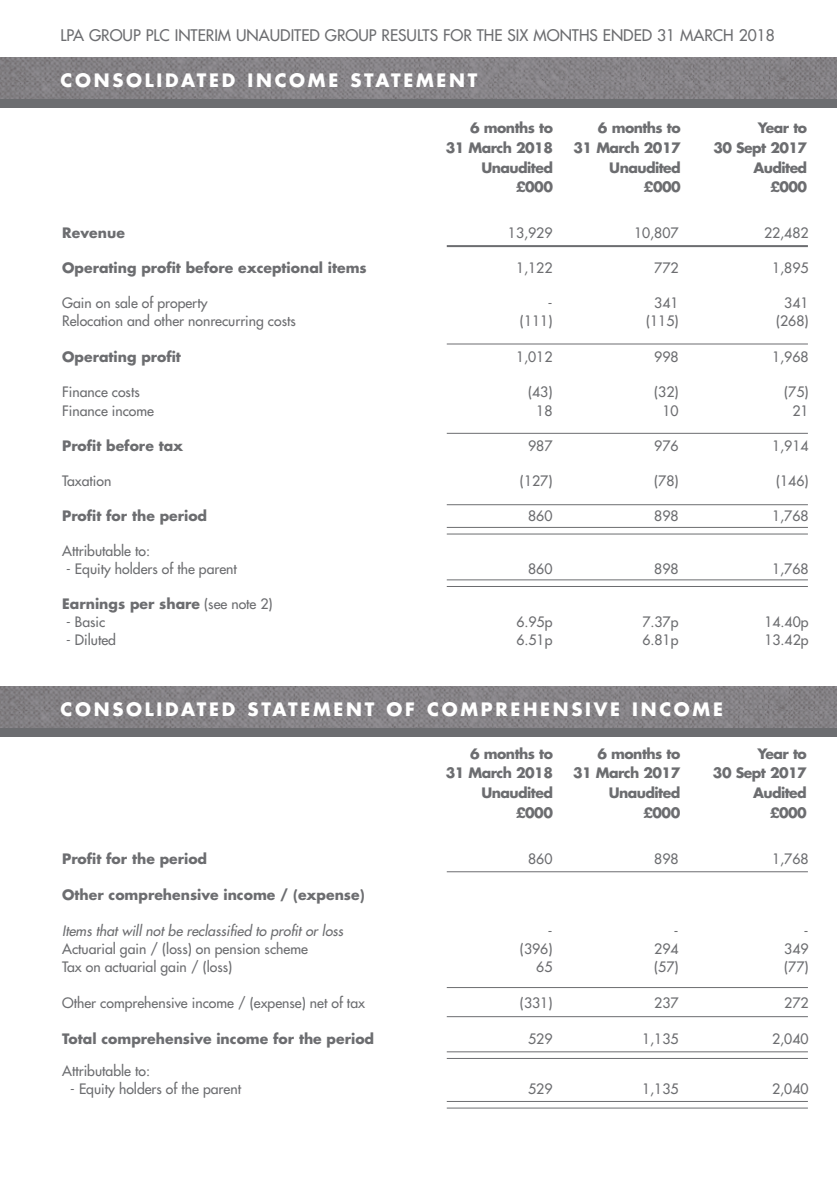
<style>
.page{position:relative;width:837px;height:1191px;background:#fff}
.page>*{position:absolute;margin:0;border:0;box-sizing:border-box;transform-origin:0 0}
.t1{font:700 18px "Futura";letter-spacing:.15em;color:#fff}
.t2{font:15.6px "Futura";color:#6c6d70}
.t3{font:14px "Futura";color:#6c6d70}
.t4{font:700 14px "Futura";color:#6c6d70}
.t5{font:700 14px/19.6px "Futura";letter-spacing:-.04em;color:#6c6d70;text-align:right}
.t6{font:italic 14px "Futura";color:#6c6d70}
.s1{font-weight:400}
</style>
<div class="page">
<hr style="left:447px;top:871px;width:360px;height:1px;background:#6c6d70">
<hr style="left:447px;top:987px;width:360px;height:1px;background:#6c6d70">
<hr style="left:447px;top:1016px;width:360px;height:1px;background:#6c6d70">
<hr style="left:447px;top:1101px;width:360px;height:1px;background:#6c6d70">
<hr style="left:447px;top:1107px;width:360px;height:1px;background:#6c6d70">
<hr style="left:447px;top:1051px;width:360px;height:1px;background:#6c6d70">
<hr style="left:447px;top:1058px;width:360px;height:1px;background:#6c6d70">
<svg style="left:1px;top:58px;width:836px;height:41px;fill:#858286"></svg>
<div style="left:1px;top:99px;width:418px;height:8px;background:#6c6d70"></div>
<div style="left:419px;top:99px;width:418px;height:8px;background:#6c6d70"></div>
<img style="left:0;top:686px;width:837px;height:42px">
<div style="left:0;top:728px;width:418px;height:8px;background:#6c6d70"></div>
<div style="left:418px;top:728px;width:419px;height:8px;background:#6c6d70"></div>
<hr style="left:447px;top:433px;width:360px;height:1px;background:#6c6d70">
<hr style="left:447px;top:579px;width:360px;height:1px;background:#6c6d70">
<hr style="left:447px;top:586px;width:360px;height:1px;background:#6c6d70">
<hr style="left:447px;top:245px;width:360px;height:2px;background:#6c6d70">
<hr style="left:447px;top:504px;width:360px;height:1px;background:#6c6d70">
<hr style="left:447px;top:527px;width:360px;height:1px;background:#6c6d70">
<hr style="left:447px;top:533px;width:360px;height:1px;background:#6c6d70">
<hr style="left:447px;top:343px;width:360px;height:1px;background:#6c6d70">
<p class="t2" style="left:61px;top:25px;width:715px">LPA GROUP PLC INTERIM UNAUDITED GROUP RESULTS FOR THE SIX MONTHS ENDED 31 MARCH 2018</p>
<p class="t1" style="left:61px;top:68px;width:418px">CONSOLIDATED INCOME STATEMENT</p>
<p class="t5" style="left:446px;top:118px;width:109px">6 months to<br>31 March 2018<br>Unaudited £000</p>
<p class="t5" style="left:573px;top:118px;width:109px">6 months to<br>31 March 2017<br>Unaudited £000</p>
<p class="t5" style="left:713px;top:118px;width:95px">Year to<br>30 Sept 2017<br>Audited £000</p>
<p class="t4" style="left:62px;top:223px;width:64px">Revenue</p>
<p class="t3" style="left:508px;top:224px;width:46px">13,929</p>
<p class="t3" style="left:634px;top:224px;width:46px">10,807</p>
<p class="t3" style="left:764px;top:224px;width:46px">22,482</p>
<p class="t4" style="left:62px;top:258px;width:306px">Operating profit before exceptional items</p>
<p class="t3" style="left:516px;top:259px;width:38px">1,122</p>
<p class="t3" style="left:654px;top:259px;width:26px">772</p>
<p class="t3" style="left:772px;top:259px;width:38px">1,895</p>
<p class="t3" style="left:62px;top:294px;width:147px">Gain on sale of property</p>
<p class="t3" style="left:548px;top:294px;width:6px">-</p>
<p class="t3" style="left:654px;top:294px;width:26px">341</p>
<p class="t3" style="left:784px;top:294px;width:26px">341</p>
<p class="t3" style="left:62px;top:312px;width:235px">Relocation and other nonrecurring costs</p>
<p class="t3" style="left:520px;top:312px;width:34px">(111)</p>
<p class="t3" style="left:646px;top:312px;width:34px">(115)</p>
<p class="t3" style="left:776px;top:312px;width:34px">(268)</p>
<p class="t4" style="left:62px;top:347px;width:120px">Operating profit</p>
<p class="t3" style="left:516px;top:348px;width:38px">1,012</p>
<p class="t3" style="left:654px;top:348px;width:26px">998</p>
<p class="t3" style="left:772px;top:348px;width:38px">1,968</p>
<p class="t3" style="left:62px;top:383px;width:79px">Finance costs</p>
<p class="t3" style="left:528px;top:383px;width:26px">(43)</p>
<p class="t3" style="left:654px;top:383px;width:26px">(32)</p>
<p class="t3" style="left:784px;top:383px;width:26px">(75)</p>
<p class="t3" style="left:62px;top:401px;width:93px">Finance income</p>
<p class="t3" style="left:536px;top:401px;width:18px">18</p>
<p class="t3" style="left:662px;top:401px;width:18px">10</p>
<p class="t3" style="left:792px;top:401px;width:18px">21</p>
<p class="t4" style="left:62px;top:435px;width:122px">Profit before tax</p>
<p class="t3" style="left:528px;top:436px;width:26px">987</p>
<p class="t3" style="left:654px;top:436px;width:26px">976</p>
<p class="t3" style="left:772px;top:436px;width:38px">1,914</p>
<p class="t3" style="left:62px;top:471px;width:51px">Taxation</p>
<p class="t3" style="left:520px;top:471px;width:34px">(127)</p>
<p class="t3" style="left:654px;top:471px;width:26px">(78)</p>
<p class="t3" style="left:776px;top:471px;width:34px">(146)</p>
<p class="t4" style="left:62px;top:505px;width:146px">Profit for the period</p>
<p class="t3" style="left:528px;top:506px;width:26px">860</p>
<p class="t3" style="left:654px;top:506px;width:26px">898</p>
<p class="t3" style="left:772px;top:506px;width:38px">1,768</p>
<p class="t3" style="left:62px;top:541px;width:89px">Attributable to:</p>
<p class="t3" style="left:66px;top:559px;width:172px">- Equity holders of the parent</p>
<p class="t3" style="left:528px;top:559px;width:26px">860</p>
<p class="t3" style="left:654px;top:559px;width:26px">898</p>
<p class="t3" style="left:772px;top:559px;width:38px">1,768</p>
<p class="t4" style="left:62px;top:593px;width:212px">Earnings per share <span class="s1">(see note 2)</span></p>
<p class="t3" style="left:66px;top:612px;width:41px">- Basic</p>
<p class="t3" style="left:516px;top:612px;width:38px">6.95p</p>
<p class="t3" style="left:642px;top:612px;width:38px">7.37p</p>
<p class="t3" style="left:764px;top:612px;width:46px">14.40p</p>
<p class="t3" style="left:66px;top:630px;width:51px">- Diluted</p>
<p class="t3" style="left:516px;top:630px;width:38px">6.51p</p>
<p class="t3" style="left:642px;top:630px;width:38px">6.81p</p>
<p class="t3" style="left:764px;top:630px;width:46px">13.42p</p>
<p class="t1" style="left:61px;top:696px;width:663px">CONSOLIDATED STATEMENT OF COMPREHENSIVE INCOME</p>
<p class="t5" style="left:446px;top:743px;width:109px">6 months to<br>31 March 2018<br>Unaudited £000</p>
<p class="t5" style="left:573px;top:743px;width:109px">6 months to<br>31 March 2017<br>Unaudited £000</p>
<p class="t5" style="left:713px;top:743px;width:95px">Year to<br>30 Sept 2017<br>Audited £000</p>
<p class="t4" style="left:62px;top:849px;width:146px">Profit for the period</p>
<p class="t3" style="left:528px;top:849px;width:26px">860</p>
<p class="t3" style="left:654px;top:849px;width:26px">898</p>
<p class="t3" style="left:772px;top:849px;width:38px">1,768</p>
<p class="t4" style="left:62px;top:885px;width:304px">Other comprehensive income / (expense)</p>
<p class="t6" style="left:62px;top:921px;width:282px">Items that will not be reclassified to profit or loss</p>
<p class="t3" style="left:548px;top:921px;width:6px">-</p>
<p class="t3" style="left:674px;top:921px;width:6px">-</p>
<p class="t3" style="left:804px;top:921px;width:6px">-</p>
<p class="t3" style="left:62px;top:939px;width:247px">Actuarial gain / (loss) on pension scheme</p>
<p class="t3" style="left:520px;top:939px;width:34px">(396)</p>
<p class="t3" style="left:654px;top:939px;width:26px">294</p>
<p class="t3" style="left:784px;top:939px;width:26px">349</p>
<p class="t3" style="left:62px;top:957px;width:172px">Tax on actuarial gain / (loss)</p>
<p class="t3" style="left:536px;top:957px;width:18px">65</p>
<p class="t3" style="left:654px;top:957px;width:26px">(57)</p>
<p class="t3" style="left:784px;top:957px;width:26px">(77)</p>
<p class="t3" style="left:62px;top:993px;width:304px">Other comprehensive income / (expense) net of tax</p>
<p class="t3" style="left:520px;top:993px;width:34px">(331)</p>
<p class="t3" style="left:654px;top:993px;width:26px">237</p>
<p class="t3" style="left:784px;top:993px;width:26px">272</p>
<p class="t4" style="left:62px;top:1029px;width:313px">Total comprehensive income for the period</p>
<p class="t3" style="left:528px;top:1029px;width:26px">529</p>
<p class="t3" style="left:642px;top:1029px;width:38px">1,135</p>
<p class="t3" style="left:772px;top:1029px;width:38px">2,040</p>
<p class="t3" style="left:62px;top:1061px;width:89px">Attributable to:</p>
<p class="t3" style="left:70px;top:1079px;width:172px">- Equity holders of the parent</p>
<p class="t3" style="left:528px;top:1079px;width:26px">529</p>
<p class="t3" style="left:642px;top:1079px;width:38px">1,135</p>
<p class="t3" style="left:772px;top:1079px;width:38px">2,040</p>
</div>
